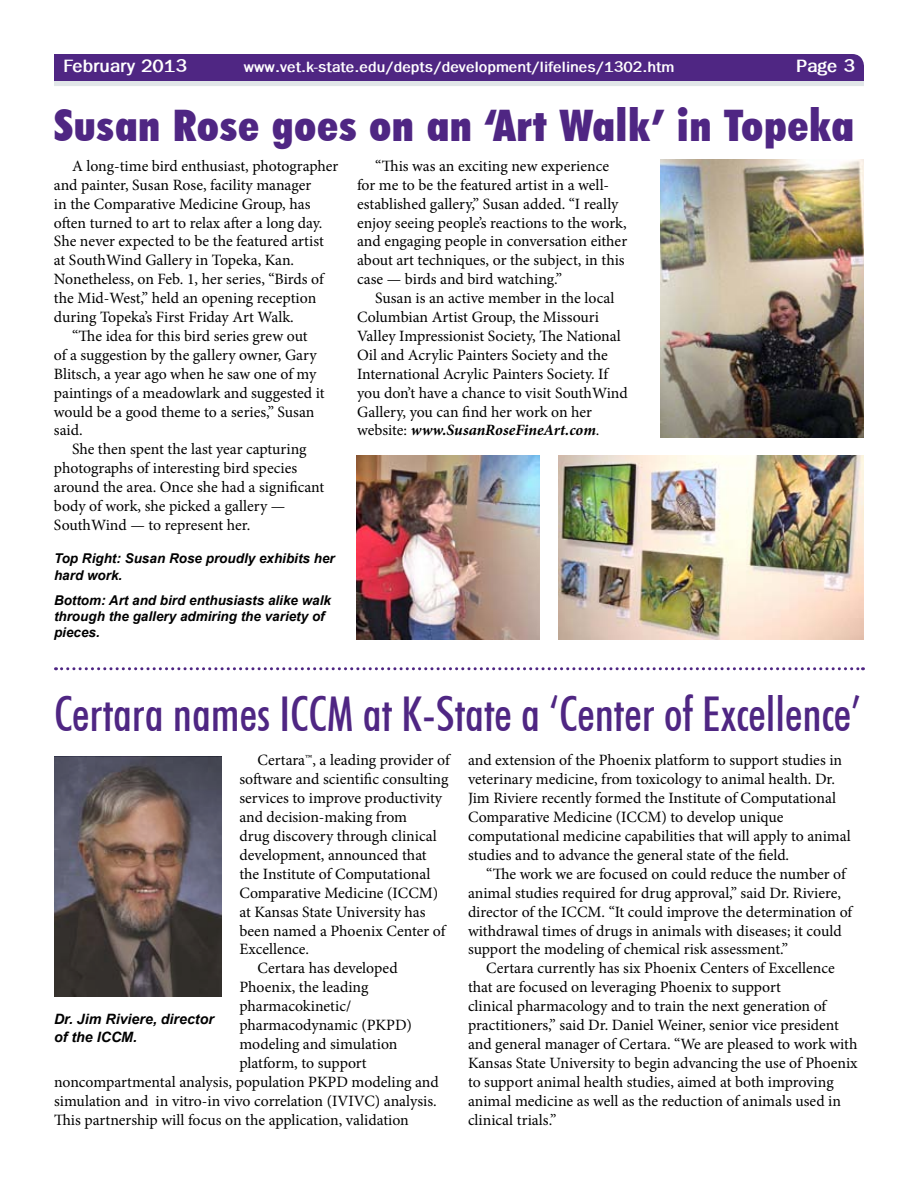
<style>
.page{position:relative;width:918px;height:1188px;background:#fff}
.page>*{position:absolute;margin:0;border:0;box-sizing:border-box;transform-origin:0 0}
.t1{font:500 condensed 48px "Futura BT";color:#4f2683}
.t2{font:900 condensed 43.5px "Futura BT";letter-spacing:.025em;color:#4f2683}
.t3{font:700 18px "Franklin Gothic";color:#fff}
.t4{font:15.75px/18.9px "Minion Pro";color:#000}
.t5{font:700 15px "Franklin Gothic";color:#fff}
.t6{font:italic 700 14.25px/17.1px "Arial";color:#000}
.t7{font:italic 700 13.5px/16.2px "Arial";color:#000}
.s1{font-weight:700;font-style:italic}
</style>
<div class="page">
<div style="left:54px;top:80px;width:810px;height:6px;background:#e1e6e8"></div>
<div style="left:54px;top:54px;width:810px;height:27px;background:#4f2683"></div>
<img style="left:660px;top:159px;width:204px;height:278px">
<svg style="left:56px;top:667px;width:807px;height:3px"></svg>
<img style="left:356px;top:455px;width:184px;height:185px">
<img style="left:558px;top:455px;width:306px;height:185px">
<svg style="left:54px;top:757px;width:167px;height:239px"></svg>
<p class="t3" style="left:63px;top:56px;width:125px">February 2013</p>
<p class="t5" style="left:244px;top:58px;width:432px">www.vet.k-state.edu/depts/development/lifelines/1302.htm</p>
<p class="t3" style="left:796px;top:56px;width:60px">Page 3</p>
<h2 class="t2" style="left:54px;top:99px;width:801px">Susan Rose goes on an ‘Art Walk’ in Topeka</h2>
<p class="t4" style="left:72px;top:156px;width:268px">A long-time bird enthusiast, photographer</p>
<p class="t4" style="left:54px;top:175px;width:259px">and painter, Susan Rose, facility manager</p>
<p class="t4" style="left:54px;top:194px;width:258px">in the Comparative Medicine Group, has</p>
<p class="t4" style="left:54px;top:213px;width:270px">often turned to art to relax after a long day.</p>
<p class="t4" style="left:54px;top:232px;width:271px">She never expected to be the featured artist</p>
<p class="t4" style="left:54px;top:251px;width:242px">at SouthWind Gallery in Topeka, Kan.</p>
<p class="t4" style="left:54px;top:270px;width:271px">Nonetheless, on Feb. 1, her series, “Birds of</p>
<p class="t4" style="left:54px;top:289px;width:264px">the Mid-West,” held an opening reception</p>
<p class="t4" style="left:54px;top:308px;width:241px">during Topeka’s First Friday Art Walk.</p>
<p class="t4" style="left:72px;top:327px;width:237px">“The idea for this bird series grew out</p>
<p class="t4" style="left:54px;top:345px;width:264px">of a suggestion by the gallery owner, Gary</p>
<p class="t4" style="left:54px;top:364px;width:264px">Blitsch, a year ago when he saw one of my</p>
<p class="t4" style="left:54px;top:383px;width:272px">paintings of a meadowlark and suggested it</p>
<p class="t4" style="left:54px;top:402px;width:262px">would be a good theme to a series,” Susan</p>
<p class="t4" style="left:54px;top:421px;width:30px">said.</p>
<p class="t4" style="left:72px;top:440px;width:236px">She then spent the last year capturing</p>
<p class="t4" style="left:54px;top:459px;width:245px">photographs of interesting bird species</p>
<p class="t4" style="left:54px;top:478px;width:272px">around the area. Once she had a significant</p>
<p class="t4" style="left:54px;top:497px;width:233px">body of work, she picked a gallery —</p>
<p class="t4" style="left:54px;top:516px;width:198px">SouthWind — to represent her.</p>
<p class="t7" style="left:54px;top:551px;width:282px">Top Right: Susan Rose proudly exhibits her hard work.</p>
<p class="t7" style="left:54px;top:592px;width:279px">Bottom: Art and bird enthusiasts alike walk through the gallery admiring the variety of pieces.</p>
<p class="t4" style="left:357px;top:156px;width:272px;text-indent:18px">“This was an exciting new experience for me to be the featured artist in a well&shy;established gallery,” Susan added. “I really enjoy seeing people’s reactions to the work, and engaging people in conversation either about art techniques, or the subject, in this case — birds and bird watching.”</p>
<p class="t4" style="left:357px;top:289px;width:272px;text-indent:18px">Susan is an active member in the local Columbian Artist Group, the Missouri Valley Impressionist Society, The National Oil and Acrylic Painters Society and the International Acrylic Painters Society. If you don’t have a chance to visit SouthWind Gallery, you can find her work on her website: <span class="s1">www.SusanRoseFineArt.com</span>.</p>
<h1 class="t1" style="left:54px;top:685px;width:809px">Certara names ICCM at K-State a ‘Center of Excellence’</h1>
<p class="t4" style="left:257px;top:751px;width:194px">Certara™, a leading provider of</p>
<p class="t4" style="left:239px;top:770px;width:211px">software and scientific consulting</p>
<p class="t4" style="left:239px;top:789px;width:204px">services to improve productivity</p>
<p class="t4" style="left:239px;top:808px;width:169px">and decision-making from</p>
<p class="t4" style="left:239px;top:827px;width:199px">drug discovery through clinical</p>
<p class="t4" style="left:239px;top:846px;width:189px">development, announced that</p>
<p class="t4" style="left:239px;top:864px;width:193px">the Institute of Computational</p>
<p class="t4" style="left:239px;top:883px;width:200px">Comparative Medicine (ICCM)</p>
<p class="t4" style="left:239px;top:902px;width:188px">at Kansas State University has</p>
<p class="t4" style="left:239px;top:921px;width:208px">been named a Phoenix Center of</p>
<p class="t4" style="left:239px;top:940px;width:71px">Excellence.</p>
<p class="t4" style="left:257px;top:959px;width:142px">Certara has developed</p>
<p class="t4" style="left:239px;top:978px;width:131px">Phoenix, the leading</p>
<p class="t4" style="left:239px;top:997px;width:113px">pharmacokinetic/</p>
<p class="t4" style="left:239px;top:1016px;width:174px">pharmacodynamic (PKPD)</p>
<p class="t4" style="left:239px;top:1035px;width:160px">modeling and simulation</p>
<p class="t4" style="left:239px;top:1053px;width:129px">platform, to support</p>
<p class="t4" style="left:54px;top:1072px;width:386px">noncompartmental analysis, population PKPD modeling and</p>
<p class="t4" style="left:54px;top:1091px;width:384px">simulation and in vitro-in vivo correlation (IVIVC) analysis.</p>
<p class="t4" style="left:54px;top:1110px;width:356px">This partnership will focus on the application, validation</p>
<p class="t6" style="left:54px;top:1011px;width:161px">Dr. Jim Riviere, director of the ICCM.</p>
<p class="t4" style="left:468px;top:751px;width:384px">and extension of the Phoenix platform to support studies in veterinary medicine, from toxicology to animal health. Dr.<br>Jim Riviere recently formed the Institute of Computational Comparative Medicine (ICCM) to develop unique computational medicine capabilities that will apply to animal studies and to advance the general state of the field.</p>
<p class="t4" style="left:468px;top:864px;width:386px;text-indent:18px">“The work we are focused on could reduce the number of animal studies required for drug approval,” said Dr. Riviere, director of the ICCM. “It could improve the determination of withdrawal times of drugs in animals with diseases; it could support the modeling of chemical risk assessment.”</p>
<p class="t4" style="left:468px;top:959px;width:391px;text-indent:18px">Certara currently has six Phoenix Centers of Excellence that are focused on leveraging Phoenix to support<br>clinical pharmacology and to train the next generation of practitioners,” said Dr. Daniel Weiner, senior vice president and general manager of Certara. “We are pleased to work with Kansas State University to begin advancing the use of Phoenix to support animal health studies, aimed at both improving animal medicine as well as the reduction of animals used in clinical trials.”</p>
</div>
